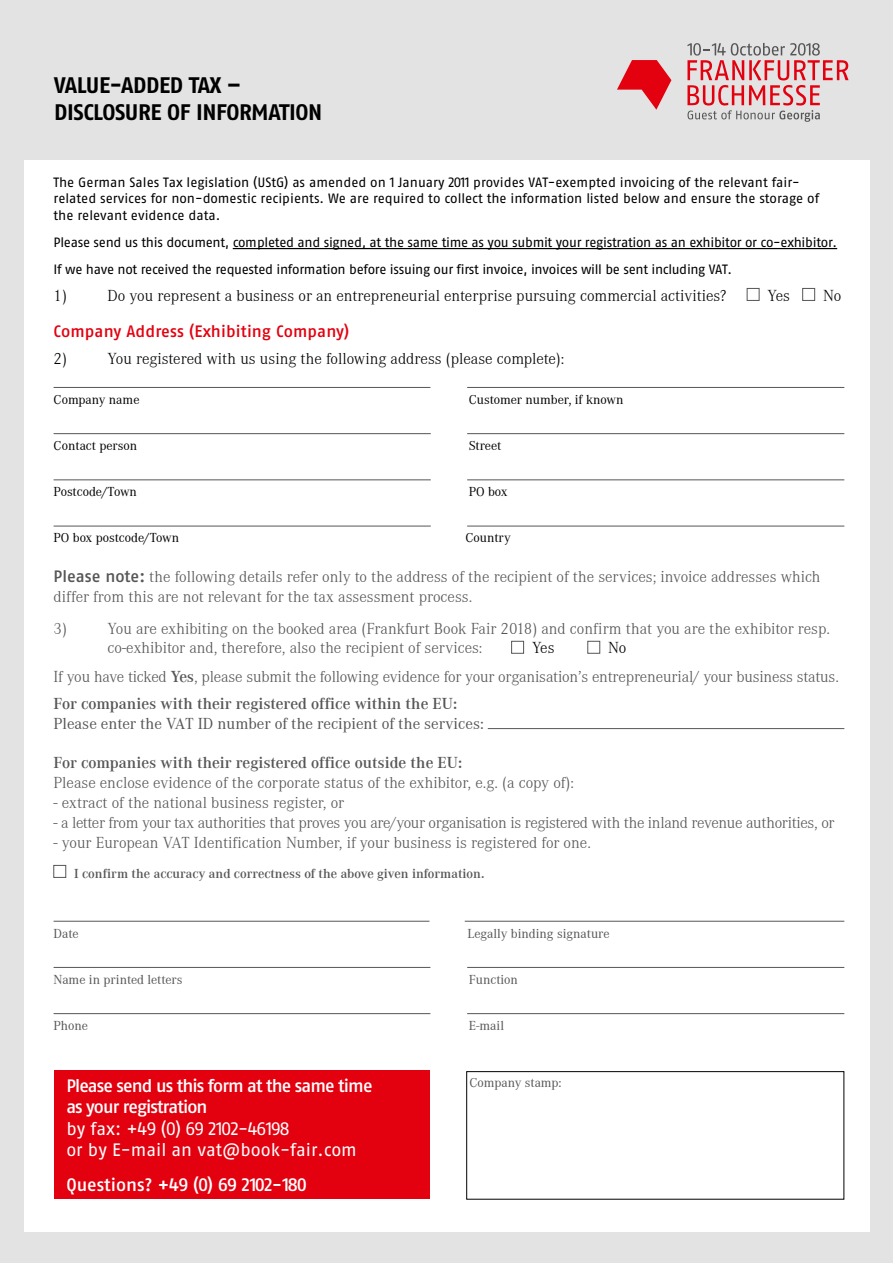
<style>
.page{position:relative;width:893px;height:1263px;background:#e3e3e3}
.page>*{position:absolute;margin:0;border:0;box-sizing:border-box;transform-origin:0 0}
.t1{font:700 22.5px/27px "Fago Pro";letter-spacing:-.02em;color:#000}
.t2{font:18px/21.6px "Fago Buch";color:#fff}
.t3{font:500 18px/21.6px "Fago Buch";letter-spacing:-.05em;color:#fff}
.t4{font:500 18px "Fago Buch";color:#fff}
.t5{font:300 16.5px/19.8px "Corporate A";color:#565656}
.t6{font:300 16.5px "Corporate A";color:#000}
.t7{font:300 16.5px "Corporate A";letter-spacing:-.02em;color:#565656}
.t8{font:600 16.5px "Corporate A";color:#565656}
.t9{font:16.5px "Corporate A";color:#565656}
.t10{font:500 16.5px "Fago Pro";letter-spacing:.005em;color:#e3000f}
.t11{font:13.5px/16.2px "Fago Buch";letter-spacing:-.005em;color:#000}
.t12{font:13.5px "Corporate A";color:#000}
.t13{font:13.5px "Corporate A";color:#565656}
.t14{font:600 13.5px "Corporate A";color:#565656}
.s1{font-family:"Fago Buch";font-weight:500}
.s2{color:#000}
.s3{font-weight:600}
</style>
<div class="page">
<div style="left:25px;top:161px;width:845px;height:1071px;background:#fff"></div>
<svg style="left:617px;top:60px;width:54px;height:50px"></svg>
<svg style="left:687px;top:43px;width:161px;height:79px"></svg>
<hr style="left:233px;top:248px;width:604px;height:1px;background:#000">
<div style="left:747px;top:288px;width:12px;height:13px;border:1px solid #565656"></div>
<div style="left:802px;top:288px;width:13px;height:13px;border:1px solid #565656"></div>
<hr style="left:54px;top:387px;width:376px;height:1px;background:#565656">
<hr style="left:467px;top:387px;width:377px;height:1px;background:#565656">
<hr style="left:54px;top:433px;width:377px;height:1px;background:#565656">
<hr style="left:467px;top:433px;width:377px;height:1px;background:#565656">
<hr style="left:54px;top:480px;width:377px;height:1px;background:#565656">
<hr style="left:467px;top:480px;width:377px;height:1px;background:#565656">
<hr style="left:54px;top:526px;width:377px;height:1px;background:#565656">
<hr style="left:467px;top:526px;width:377px;height:1px;background:#565656">
<div style="left:511px;top:641px;width:13px;height:12px;border:1px solid #565656"></div>
<div style="left:588px;top:641px;width:12px;height:12px;border:1px solid #565656"></div>
<hr style="left:488px;top:728px;width:356px;height:1px;background:#565656">
<div style="left:54px;top:865px;width:12px;height:12px;border:1px solid #565656"></div>
<hr style="left:54px;top:921px;width:375px;height:1px;background:#565656">
<hr style="left:465px;top:921px;width:379px;height:1px;background:#565656">
<hr style="left:54px;top:967px;width:376px;height:1px;background:#565656">
<hr style="left:467px;top:967px;width:377px;height:1px;background:#565656">
<hr style="left:54px;top:1013px;width:376px;height:1px;background:#565656">
<hr style="left:467px;top:1013px;width:377px;height:1px;background:#565656">
<div style="left:54px;top:1070px;width:375px;height:128px;background:#e3000f"></div>
<div style="left:466px;top:1071px;width:378px;height:128px;border:1px solid #000"></div>
<h1 class="t1" style="left:54px;top:72px;width:270px">VALUE-ADDED TAX –<br>DISCLOSURE OF INFORMATION</h1>
<p class="t11" style="left:54px;top:174px;width:767px">The German Sales Tax legislation (UStG) as amended on 1 January 2011 provides VAT-exempted invoicing of the relevant fair&shy;related services for non-domestic recipients. We are required to collect the information listed below and ensure the storage of the relevant evidence data.</p>
<p class="t11" style="left:54px;top:228px;width:785px;line-height:27px">Please send us this document, completed and signed, at the same time as you submit your registration as an exhibitor or co-exhibitor.<br>If we have not received the requested information before issuing our first invoice, invoices will be sent including VAT.</p>
<p class="t6" style="left:54px;top:286px;width:15px">1)</p>
<p class="t6" style="left:108px;top:286px;width:620px">Do you represent a business or an entrepreneurial enterprise pursuing commercial activities?</p>
<p class="t6" style="left:768px;top:286px;width:24px">Yes</p>
<p class="t6" style="left:823px;top:286px;width:20px">No</p>
<p class="t10" style="left:54px;top:321px;width:297px">Company Address (Exhibiting Company)</p>
<p class="t6" style="left:54px;top:349px;width:15px">2)</p>
<p class="t6" style="left:108px;top:349px;width:458px">You registered with us using the following address (please complete):</p>
<p class="t12" style="left:54px;top:392px;width:87px">Company name</p>
<p class="t12" style="left:469px;top:392px;width:156px">Customer number, if known</p>
<p class="t12" style="left:54px;top:438px;width:85px">Contact person</p>
<p class="t12" style="left:469px;top:438px;width:34px">Street</p>
<p class="t12" style="left:54px;top:484px;width:85px">Postcode/Town</p>
<p class="t12" style="left:469px;top:484px;width:40px">PO box</p>
<p class="t12" style="left:54px;top:531px;width:127px">PO box postcode/Town</p>
<p class="t12" style="left:465px;top:531px;width:47px">Country</p>
<p class="t5" style="left:54px;top:567px;width:768px"><span class="s1">Please note:</span> the following details refer only to the address of the recipient of the services; invoice addresses which differ from this are not relevant for the tax assessment process.</p>
<p class="t5" style="left:54px;top:619px;width:15px">3)</p>
<p class="t5" style="left:108px;top:619px;width:724px">You are exhibiting on the booked area (Frankfurt Book Fair 2018) and confirm that you are the exhibitor resp. co-exhibitor and, therefore, also the recipient of services:</p>
<p class="t5" style="left:54px;top:634px;width:787px;line-height:28.5px;text-indent:555px"><span class="s2">No<br></span>If you have ticked <span class="s3">Yes</span>, please submit the following evidence for your organisation’s entrepreneurial/ your business status.</p>
<p class="t8" style="left:54px;top:694px;width:405px">For companies with their registered office within the EU:</p>
<p class="t9" style="left:54px;top:714px;width:432px">Please enter the VAT ID number of the recipient of the services:</p>
<p class="t8" style="left:54px;top:754px;width:410px">For companies with their registered office outside the EU:</p>
<p class="t5" style="left:54px;top:773px;width:522px">Please enclose evidence of the corporate status of the exhibitor, e.g. (a copy of):</p>
<p class="t5" style="left:54px;top:793px;width:292px">- extract of the national business register, or</p>
<p class="t7" style="left:54px;top:813px;width:782px">- a letter from your tax authorities that proves you are/your organisation is registered with the inland revenue authorities, or</p>
<p class="t5" style="left:54px;top:833px;width:539px">- your European VAT Identification Number, if your business is registered for one.</p>
<p class="t14" style="left:74px;top:866px;width:412px">I confirm the accuracy and correctness of the above given information.</p>
<p class="t6" style="left:532px;top:639px;width:24px">Yes</p>
<p class="t13" style="left:54px;top:926px;width:27px">Date</p>
<p class="t13" style="left:468px;top:926px;width:143px">Legally binding signature</p>
<p class="t13" style="left:54px;top:972px;width:130px">Name in printed letters</p>
<p class="t13" style="left:469px;top:972px;width:51px">Function</p>
<p class="t13" style="left:54px;top:1018px;width:36px">Phone</p>
<p class="t13" style="left:469px;top:1018px;width:37px">E-mail</p>
<p class="t3" style="left:66px;top:1074px;width:308px">Please send us this form at the same time as your registration</p>
<p class="t2" style="left:66px;top:1118px;width:292px">by fax: +49 (0) 69 2102-46198<br>or by E-mail an vat@book-fair.com</p>
<p class="t4" style="left:66px;top:1174px;width:241px">Questions? +49 (0) 69 2102-180</p>
<p class="t13" style="left:469px;top:1075px;width:94px">Company stamp:</p>
</div>
